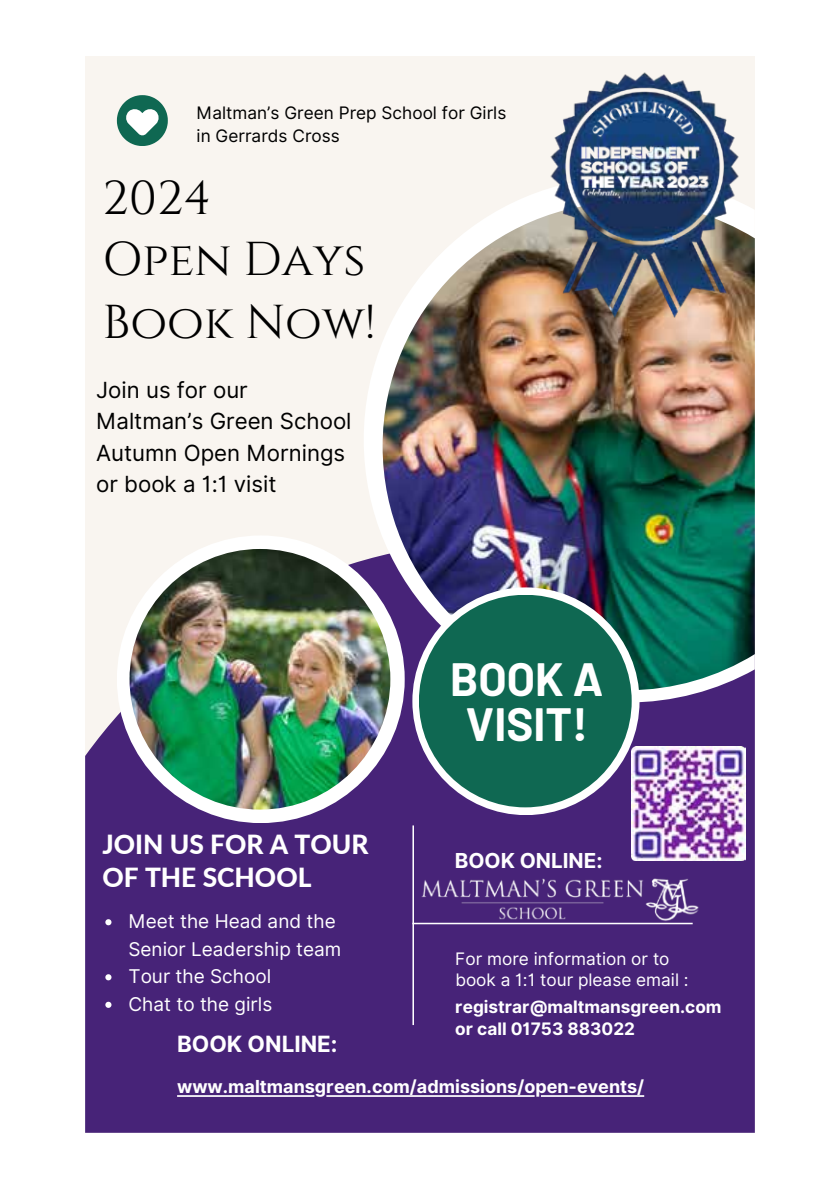
<style>
.page{position:relative;width:840px;height:1191px;background:#fff}
.page>*{position:absolute;margin:0;border:0;box-sizing:border-box;transform-origin:0 0}
.t1{font:47.4px/62.2px "Cinzel";color:#000}
.t2{font:700 45.6px/45.2px "Barlow";color:#fff;text-align:center}
.t3{font:800 26.4px/33.6px "Lato";color:#fff}
.t4{font:700 22.4px "Inter";color:#fff}
.t5{font:22.2px/31.2px "Inter";color:#000}
.t6{font:700 20.6px "Inter";color:#fff}
.t7{font:19px/27.6px "Inter";color:#fff}
.t8{font:700 18px "Inter";color:#fff}
.t9{font:17.2px/22.4px "Inter";color:#000}
.t10{font:17.2px/20.6px "Inter";color:#fff}
.t11{font:700 17.2px/22.4px "Inter";color:#fff}
</style>
<div class="page">
<div style="left:85px;top:57px;width:669px;height:1075px;background:#f9f5f0"></div>
<div style="left:85px;top:560px;width:669px;height:572px;background:#472378"></div>
<svg style="left:363px;top:345px;width:391px;height:357px"></svg>
<div style="left:117px;top:535px;width:287px;height:288px;background:#fff;border-radius:144px"></div>
<img style="left:382px;top:202px;width:372px;height:488px">
<div style="left:412px;top:587px;width:227px;height:228px;background:#fff;border-radius:114px"></div>
<img style="left:129px;top:549px;width:261px;height:260px;border-radius:130px">
<hr style="left:412px;top:922px;width:280px;height:2px;background:#fff">
<hr style="left:412px;top:825px;width:2px;height:200px;background:#fff">
<div style="left:418px;top:595px;width:213px;height:212px;background:#0f6852;border-radius:106px"></div>
<svg style="left:117px;top:95px;width:50px;height:51px"></svg>
<img style="left:516px;top:72px;width:238px;height:328px">
<img style="left:631px;top:747px;width:113px;height:113px">
<img style="left:418px;top:875px;width:287px;height:49px">
<svg style="left:105px;top:919px;width:6px;height:6px"></svg>
<svg style="left:105px;top:974px;width:6px;height:6px"></svg>
<svg style="left:105px;top:1001px;width:6px;height:7px"></svg>
<hr style="left:540px;top:1095px;width:104px;height:1px;background:#fff">
<hr style="left:326px;top:1095px;width:208px;height:1px;background:#fff">
<hr style="left:177px;top:1095px;width:137px;height:1px;background:#fff">
<p class="t9" style="left:196px;top:102px;width:311px">Maltman’s Green Prep School for Girls in Gerrards Cross</p>
<h1 class="t1" style="left:102px;top:167px;width:274px">2024<br>Open Days<br>Book Now!</h1>
<p class="t5" style="left:96px;top:375px;width:257px">Join us for our<br>Maltman’s Green School<br>Autumn Open Mornings or book a 1:1 visit</p>
<p class="t3" style="left:102px;top:826px;width:267px">JOIN US FOR A TOUR<br>OF THE SCHOOL</p>
<p class="t7" style="left:128px;top:908px;width:214px">Meet the Head and the<br>Senior Leadership team<br>Tour the School<br>Chat to the girls</p>
<p class="t4" style="left:177px;top:1027px;width:162px">BOOK ONLINE:</p>
<h2 class="t2" style="left:450px;top:656px;width:155px">BOOK A<br>VISIT!</h2>
<p class="t6" style="left:454px;top:845px;width:149px">BOOK ONLINE:</p>
<p class="t10" style="left:455px;top:949px;width:235px">For more information or to book a 1:1 tour please email :</p>
<p class="t11" style="left:455px;top:995px;width:268px">registrar@maltmansgreen.com or call 01753 883022</p>
<p class="t8" style="left:177px;top:1073px;width:468px">www.maltmansgreen.com/admissions/open-events/</p>
</div>
